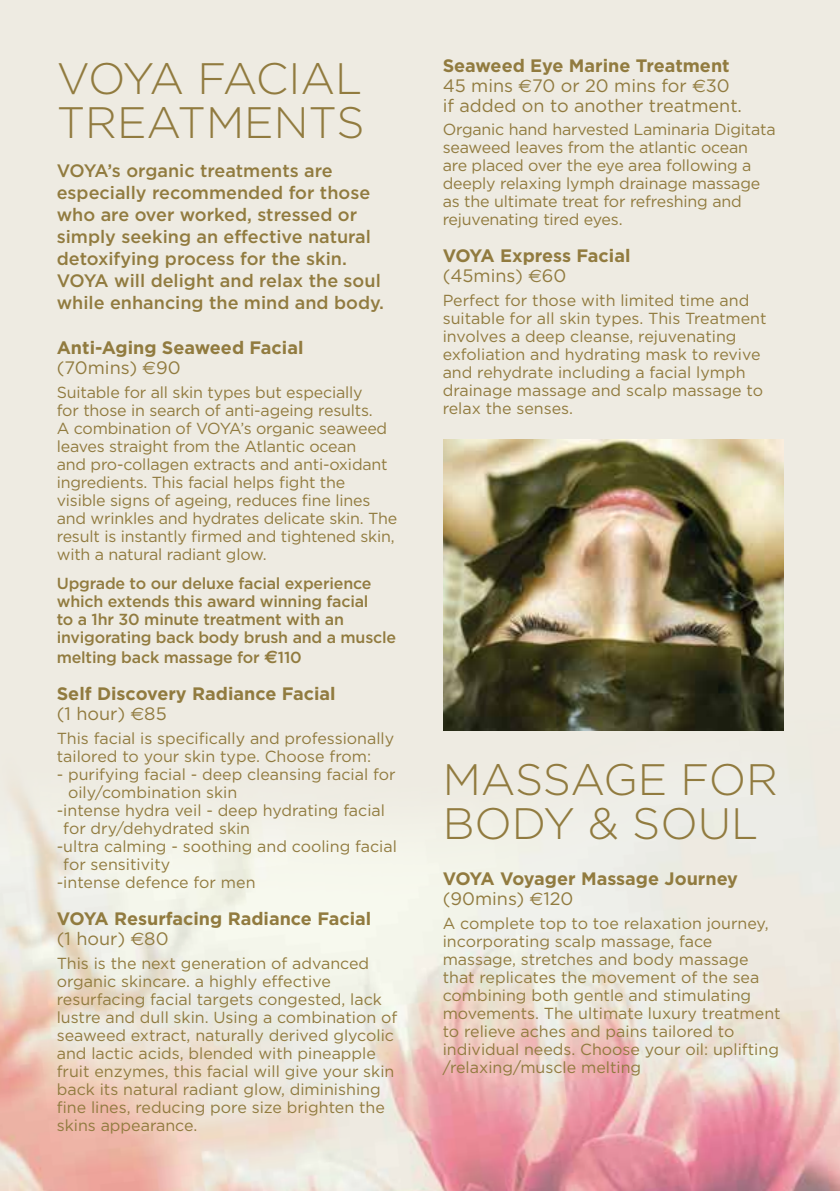
<style>
.page{position:relative;width:840px;height:1191px;background:#fff}
.page>*{position:absolute;margin:0;border:0;box-sizing:border-box;transform-origin:0 0}
.t1{font:300 44px/44px "Gotham";color:#917b3f}
.t2{font:500 18px/22px "Gotham";color:#917b3f}
.t3{font:700 18px/20px "Gotham";color:#917b3f}
.t4{font:18px/20px "Gotham";color:#917b3f}
.t5{font:16px/18px "Gotham";color:#917b3f}
.t6{font:500 16px/18px "Gotham";letter-spacing:-.01em;color:#917b3f}
.s1{font-weight:400}
.s2{font-family:"Euro Sans";font-weight:400}
.s3{font-family:"Euro Sans";font-weight:700;font-size:18px}
.s4{font-weight:700}
.s5{font-family:"Euro Sans"}
</style>
<div class="page">
<div style="left:0;top:0;width:839px;height:1191px;background:#eeebe2"></div>
<img style="left:0;top:545px;width:839px;height:646px">
<img style="left:443px;top:439px;width:339px;height:291px">
<h1 class="t1" style="left:57px;top:55px;width:309px">VOYA FACIAL<br>TREATMENTS</h1>
<p class="t2" style="left:57px;top:159px;width:329px">VOYA’s organic treatments are especially recommended for those who are over worked, stressed or simply seeking an effective natural detoxifying process for the skin.<br>VOYA will delight and relax the soul while enhancing the mind and body.</p>
<p class="t3" style="left:57px;top:337px;width:248px">Anti-Aging Seaweed Facial <span class="s1">(70mins)</span> <span class="s2">€</span><span class="s1">90</span></p>
<p class="t5" style="left:57px;top:383px;width:342px">Suitable for all skin types but especially<br>for those in search of anti-ageing results.<br>A combination of VOYA’s organic seaweed leaves straight from the Atlantic ocean<br>and pro-collagen extracts and anti-oxidant ingredients. This facial helps fight the visible signs of ageing, reduces fine lines and wrinkles and hydrates delicate skin. The result is instantly firmed and tightened skin, with a natural radiant glow.</p>
<p class="t6" style="left:57px;top:574px;width:341px">Upgrade to our deluxe facial experience which extends this award winning facial<br>to a 1hr 30 minute treatment with an invigorating back body brush and a muscle</p>
<p class="t6" style="left:57px;top:648px;width:246px">melting back massage for <span class="s3">€</span>110</p>
<p class="t3" style="left:57px;top:683px;width:280px">Self Discovery Radiance Facial <span class="s1">(1 hour)</span> <span class="s2">€</span><span class="s1">85</span></p>
<p class="t5" style="left:57px;top:729px;width:339px">This facial is specifically and professionally tailored to your skin type. Choose from:</p>
<p class="t5" style="left:57px;top:765px;width:340px">- purifying facial - deep cleansing facial for</p>
<p class="t5" style="left:68px;top:783px;width:171px">oily/combination skin</p>
<p class="t5" style="left:57px;top:801px;width:329px">-intense hydra veil - deep hydrating facial</p>
<p class="t5" style="left:63px;top:819px;width:188px">for dry/dehydrated skin</p>
<p class="t5" style="left:57px;top:837px;width:341px">-ultra calming - soothing and cooling facial</p>
<p class="t5" style="left:63px;top:855px;width:108px">for sensitivity</p>
<p class="t5" style="left:57px;top:873px;width:200px">-intense defence for men</p>
<p class="t3" style="left:57px;top:908px;width:316px">VOYA Resurfacing Radiance Facial <span class="s1">(1 hour)</span> <span class="s2">€</span><span class="s1">80</span></p>
<p class="t5" style="left:57px;top:954px;width:342px">This is the next generation of advanced organic skincare. a highly effective resurfacing facial targets congested, lack lustre and dull skin. Using a combination of seaweed extract, naturally derived glycolic and lactic acids, blended with pineapple fruit enzymes, this facial will give your skin back its natural radiant glow, diminishing fine lines, reducing pore size brighten the skins appearance.</p>
<p class="t4" style="left:442px;top:55px;width:301px"><span class="s4">Seaweed Eye Marine Treatment<br></span>45 mins <span class="s5">€</span>70 or 20 mins for <span class="s5">€</span>30 if added on to another treatment.</p>
<p class="t5" style="left:442px;top:120px;width:334px">Organic hand harvested Laminaria Digitata seaweed leaves from the atlantic ocean are placed over the eye area following a deeply relaxing lymph drainage massage as the ultimate treat for refreshing and rejuvenating tired eyes.</p>
<p class="t3" style="left:442px;top:245px;width:189px">VOYA Express Facial <span class="s1">(45mins)</span> <span class="s2">€</span><span class="s1">60</span></p>
<p class="t5" style="left:442px;top:291px;width:325px">Perfect for those with limited time and suitable for all skin types. This Treatment involves a deep cleanse, rejuvenating exfoliation and hydrating mask to revive and rehydrate including a facial lymph drainage massage and scalp massage to relax the senses.</p>
<h1 class="t1" style="left:442px;top:757px;width:336px">MASSAGE FOR<br>BODY &amp; SOUL</h1>
<p class="t3" style="left:442px;top:868px;width:297px">VOYA Voyager Massage Journey <span class="s1">(90mins)</span> <span class="s2">€</span><span class="s1">120</span></p>
<p class="t5" style="left:442px;top:913px;width:339px">A complete top to toe relaxation journey, incorporating scalp massage, face massage, stretches and body massage that replicates the movement of the sea combining both gentle and stimulating movements. The ultimate luxury treatment to relieve aches and pains tailored to individual needs. Choose your oil: uplifting /relaxing/muscle melting</p>
</div>
